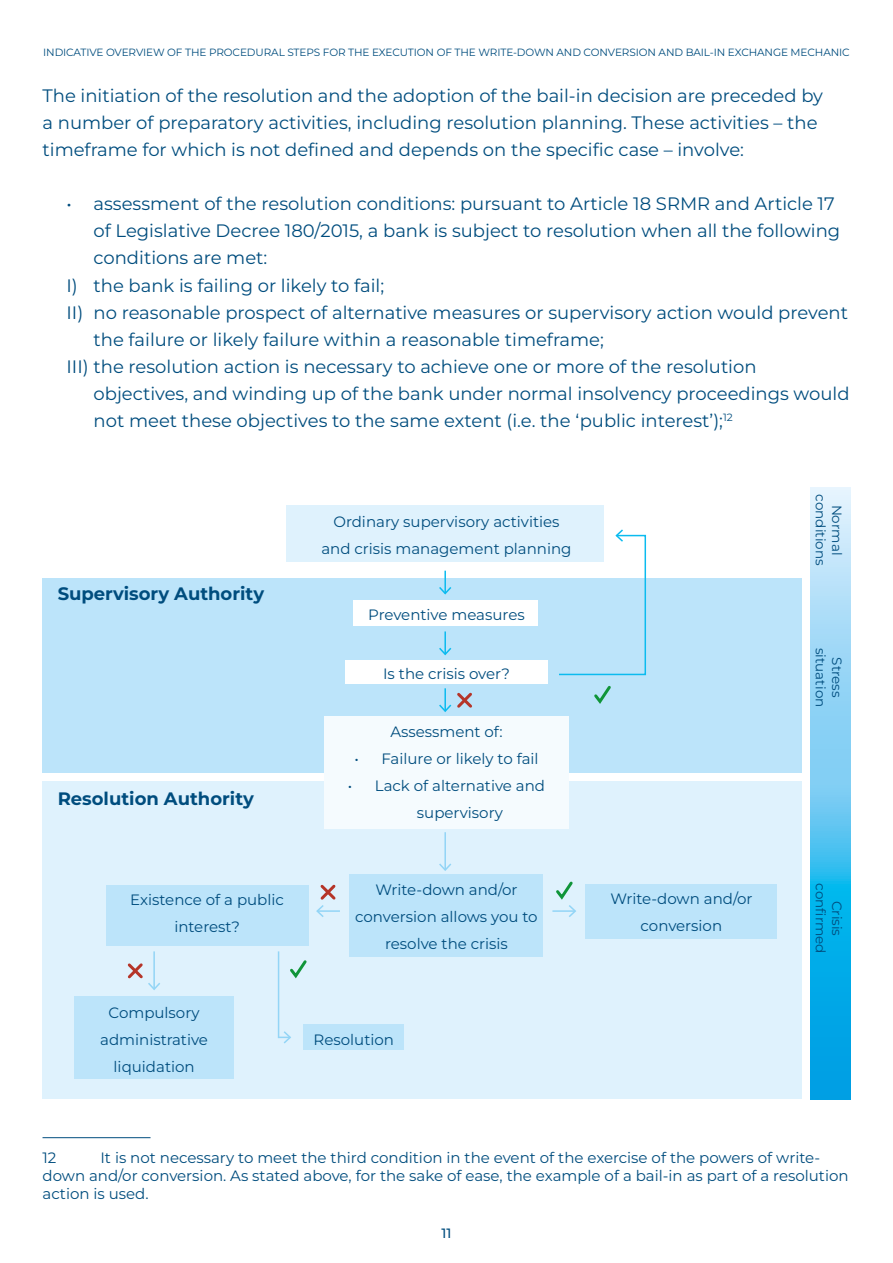
<style>
.page{position:relative;width:893px;height:1263px;background:#fff}
.page>*{position:absolute;margin:0;border:0;box-sizing:border-box;transform-origin:0 0}
.Testo_corrente{font:18px/27px "Montserrat";color:#004d7e}
.Testo_corrente-2{font:100 18px "Montserrat";color:#004d7e}
.Testo_corrente-3{font:15px/27px "Montserrat";color:#004d7e;text-align:center}
.note{font:15px/18px "Montserrat";color:#004d7e}
.Testo_corrente-4{font:13.5px/16.2px "Montserrat";color:#004d7e;text-align:center}
.t1{font:100 13.5px "Montserrat";color:#014d7e}
.t2{font:10.5px "Montserrat";letter-spacing:-.01em;color:#014d7e}
</style>
<div class="page">
<hr style="left:43px;top:1137px;width:108px;height:1px;background:#004d7e">
<div style="left:43px;top:578px;width:759px;height:195px;background:#bce4fa"></div>
<div style="left:43px;top:781px;width:759px;height:318px;background:#dff2fd"></div>
<div style="left:287px;top:505px;width:317px;height:57px;background:#dff2fd"></div>
<div style="left:353px;top:600px;width:184px;height:25px;background:#fff"></div>
<div style="left:345px;top:660px;width:203px;height:24px;background:#fff"></div>
<div style="left:324px;top:716px;width:244px;height:113px;background:#f5fbfe"></div>
<div style="left:350px;top:874px;width:193px;height:82px;background:#bce4fa"></div>
<div style="left:106px;top:885px;width:202px;height:60px;background:#bce4fa"></div>
<div style="left:303px;top:1025px;width:101px;height:25px;background:#bce4fa"></div>
<div style="left:74px;top:996px;width:160px;height:82px;background:#bce4fa"></div>
<div style="left:585px;top:884px;width:192px;height:54px;background:#bce4fa"></div>
<hr style="left:444px;top:571px;width:2px;height:22px;background:#0bbbef">
<svg style="left:439px;top:585px;width:13px;height:10px"></svg>
<hr style="left:444px;top:631px;width:2px;height:23px;background:#0bbbef">
<svg style="left:439px;top:646px;width:13px;height:10px"></svg>
<hr style="left:444px;top:688px;width:2px;height:23px;background:#0bbbef">
<hr style="left:444px;top:832px;width:2px;height:38px;background:#93d5f6">
<svg style="left:439px;top:862px;width:12px;height:9px"></svg>
<hr style="left:317px;top:910px;width:23px;height:2px;background:#93d5f6">
<hr style="left:552px;top:910px;width:23px;height:2px;background:#93d5f6">
<hr style="left:153px;top:951px;width:2px;height:38px;background:#93d5f6">
<svg style="left:279px;top:1030px;width:12px;height:14px"></svg>
<hr style="left:278px;top:951px;width:1px;height:87px;background:#93d5f6">
<svg style="left:559px;top:529px;width:88px;height:147px"></svg>
<svg style="left:811px;top:487px;width:39px;height:612px;background:#60c6f1"></svg>
<svg style="left:594px;top:686px;width:17px;height:18px"></svg>
<svg style="left:553px;top:881px;width:23px;height:36px"></svg>
<svg style="left:290px;top:960px;width:17px;height:19px"></svg>
<svg style="left:439px;top:690px;width:33px;height:22px"></svg>
<svg style="left:316px;top:884px;width:22px;height:33px"></svg>
<svg style="left:127px;top:961px;width:33px;height:29px"></svg>
<p class="t2" style="left:43px;top:45px;width:808px">INDICATIVE OVERVIEW OF THE PROCEDURAL STEPS FOR THE EXECUTION OF THE WRITE-DOWN AND CONVERSION AND BAIL-IN EXCHANGE MECHANIC</p>
<p class="Testo_corrente" style="left:43px;top:82px;width:782px">The initiation of the resolution and the adoption of the bail-in decision are preceded by a number of preparatory activities, including resolution planning. These activities – the timeframe for which is not defined and depends on the specific case – involve:</p>
<p class="Testo_corrente" style="left:94px;top:190px;width:748px;text-indent:-27px">• assessment of the resolution conditions: pursuant to Article 18 SRMR and Article 17 of Legislative Decree 180/2015, a bank is subject to resolution when all the following conditions are met:</p>
<p class="Testo_corrente" style="left:67px;top:271px;width:319px">I) the bank is failing or likely to fail;</p>
<p class="Testo_corrente" style="left:94px;top:298px;width:756px;text-indent:-27px">II) no reasonable prospect of alternative measures or supervisory action would prevent the failure or likely failure within a reasonable timeframe;</p>
<p class="Testo_corrente" style="left:94px;top:352px;width:758px;text-indent:-27px">III) the resolution action is necessary to achieve one or more of the resolution objectives, and winding up of the bank under normal insolvency proceedings would not meet these objectives to the same extent (i.e. the ‘public interest’);<sup>12</sup></p>
<p class="Testo_corrente-2" style="left:58px;top:582px;width:208px">Supervisory Authority</p>
<p class="Testo_corrente-2" style="left:58px;top:786px;width:198px">Resolution Authority</p>
<p class="Testo_corrente-3" style="left:130px;top:885px;width:155px">Existence of a public interest?</p>
<p class="Testo_corrente-3" style="left:100px;top:998px;width:109px">Compulsory administrative liquidation</p>
<p class="Testo_corrente-3" style="left:333px;top:508px;width:228px">Ordinary supervisory activities</p>
<p class="Testo_corrente-3" style="left:321px;top:535px;width:252px">and crisis management planning</p>
<p class="Testo_corrente-3" style="left:368px;top:601px;width:158px">Preventive measures</p>
<p class="Testo_corrente-3" style="left:383px;top:660px;width:128px">Is the crisis over?</p>
<p class="Testo_corrente-3" style="left:390px;top:717px;width:114px">Assessment of:</p>
<p class="note" style="left:354px;top:749px;width:186px">• Failure or likely to fail</p>
<p class="note" style="left:417px;top:771px;width:130px;line-height:27px;text-indent:-69px">• Lack of alternative and supervisory</p>
<p class="Testo_corrente-3" style="left:355px;top:876px;width:184px">Write-down and/or conversion allows you to resolve the crisis</p>
<p class="Testo_corrente-3" style="left:314px;top:1025px;width:82px">Resolution</p>
<p class="Testo_corrente-3" style="left:610px;top:885px;width:144px">Write-down and/or conversion</p>
<p class="Testo_corrente-4" style="left:845px;top:494px;width:73px;rotate:90deg">Normal conditions</p>
<p class="Testo_corrente-4" style="left:845px;top:648px;width:61px;rotate:90deg">Stress situation</p>
<p class="Testo_corrente-4" style="left:845px;top:883px;width:72px;rotate:90deg">Crisis confirmed</p>
<p class="note" style="left:43px;top:1148px;width:808px;text-indent:58px">It is not necessary to meet the third condition in the event of the exercise of the powers of write&shy;down and/or conversion. As stated above, for the sake of ease, the example of a bail-in as part of a resolution action is used.</p>
<p class="note" style="left:43px;top:1148px;width:15px">12</p>
<p class="t1" style="left:441px;top:1224px;width:11px">11</p>
</div>
